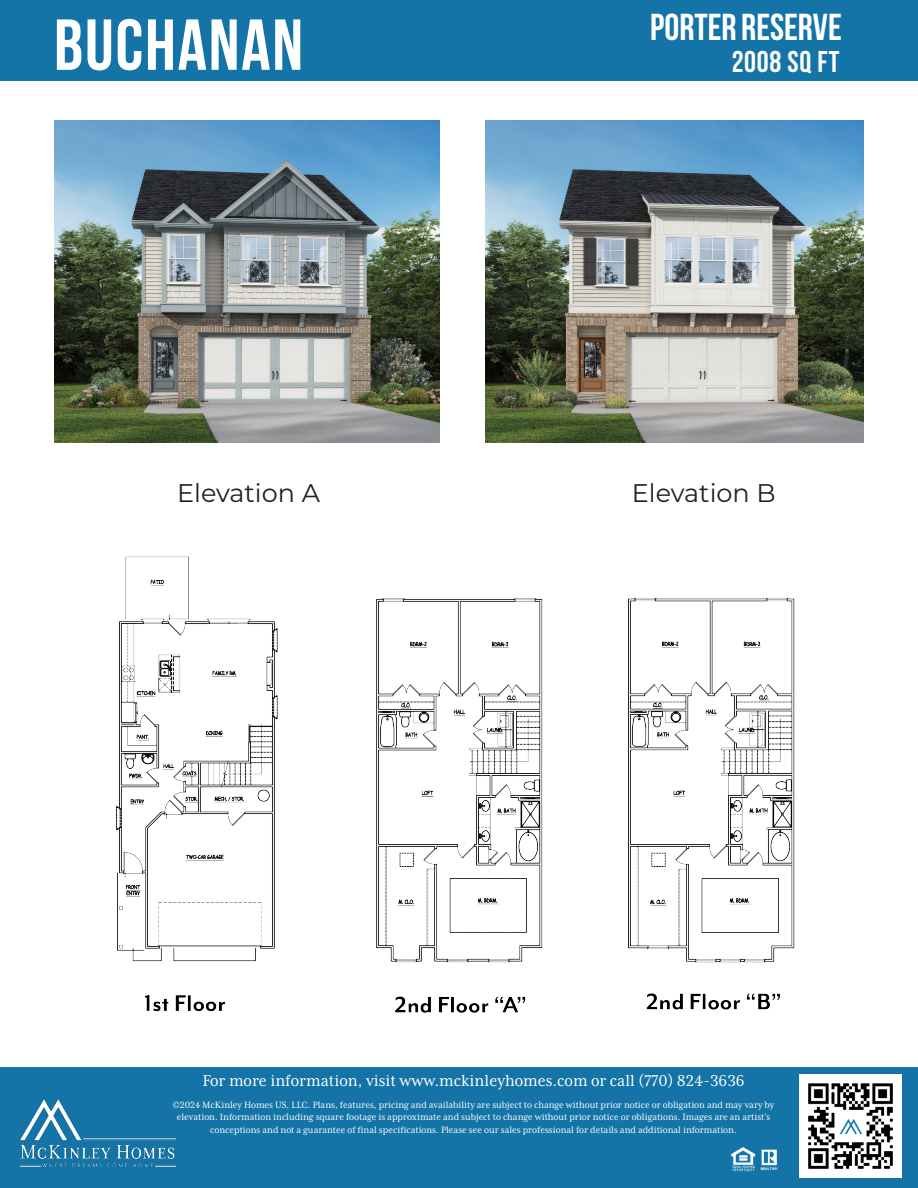
<style>
.page{position:relative;width:918px;height:1188px;background:#fff}
.page>*{position:absolute;margin:0;border:0;box-sizing:border-box;transform-origin:0 0}
.t1{font:700 72px "Bebas Neue";letter-spacing:.025em;color:#fff}
.t2{font:700 37.5px "Bebas Neue";color:#fff}
.t3{font:700 30px "Bebas Neue";letter-spacing:.025em;color:#fff}
.t4{font:25.5px "Montserrat";color:#231f20}
.t5{font:18px "Mrs Eaves XL Serif Nar OT";color:#fff}
.t6{font:10.5px/12.6px "Mrs Eaves XL Serif Nar OT";color:#fff;text-align:center}
</style>
<div class="page">
<div style="left:0;top:0;width:918px;height:81px;background:#1474a8"></div>
<div style="left:0;top:1068px;width:918px;height:120px;background:#1474a8"></div>
<img style="left:54px;top:121px;width:386px;height:322px">
<img style="left:485px;top:121px;width:379px;height:322px">
<img style="left:116px;top:556px;width:679px;height:457px">
<img style="left:20px;top:1099px;width:157px;height:69px">
<img style="left:731px;top:1147px;width:47px;height:25px">
<img style="left:799px;top:1075px;width:103px;height:102px">
<p class="t1" style="left:54px;top:5px;width:251px">BUCHANAN</p>
<p class="t2" style="left:650px;top:6px;width:193px">PORTER RESERVE</p>
<p class="t3" style="left:732px;top:45px;width:109px">2008 SQ FT</p>
<p class="t4" style="left:177px;top:475px;width:144px">Elevation A</p>
<p class="t4" style="left:632px;top:475px;width:145px">Elevation B</p>
<p class="t5" style="left:202px;top:1071px;width:544px">For more information, visit www.mckinleyhomes.com or call (770) 824-3636</p>
<p class="t6" style="left:173px;top:1098px;width:603px">©2024 McKinley Homes US, LLC. Plans, features, pricing and availability are subject to change without prior notice or obligation and may vary by elevation. Information including square footage is approximate and subject to change without prior notice or obligations. Images are an artist’s conceptions and not a guarantee of final specifications. Please see our sales professional for details and additional information.</p>
</div>
